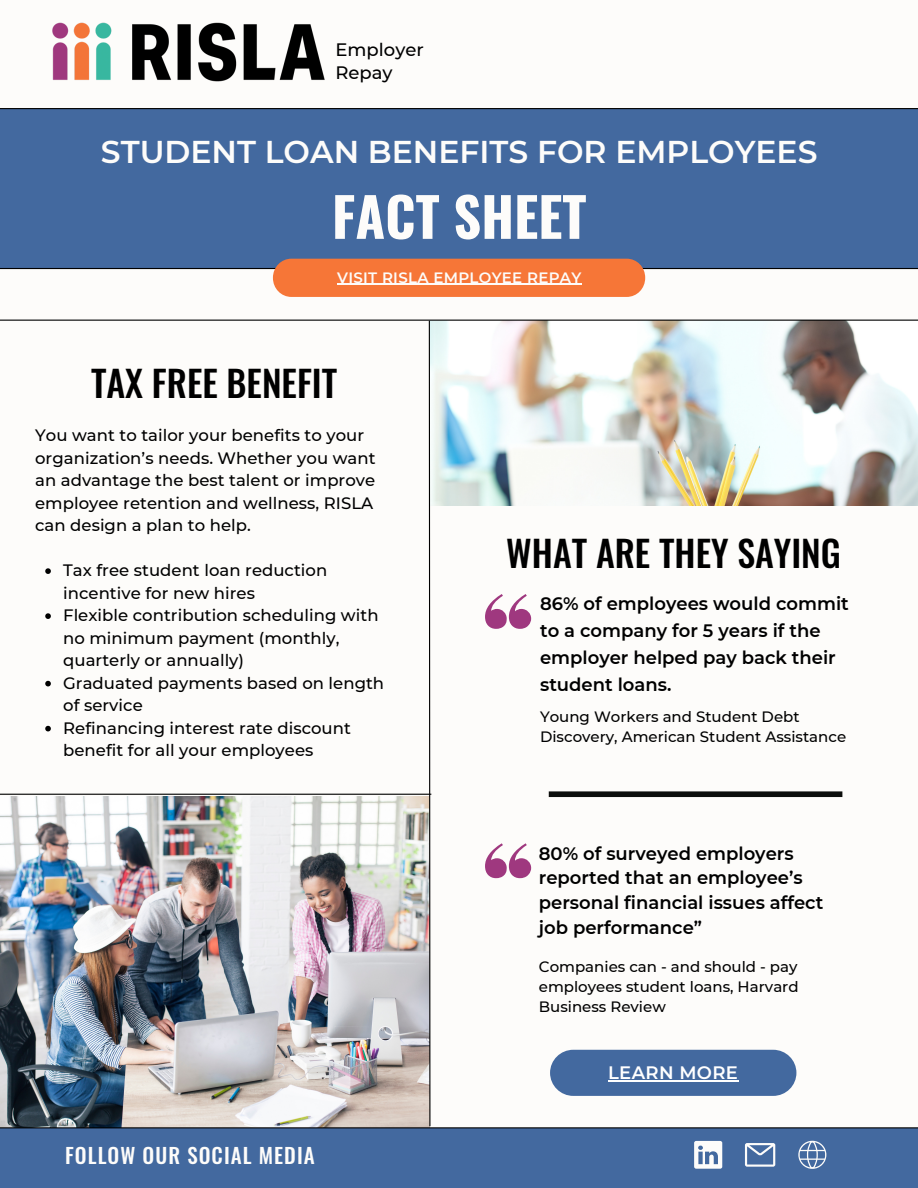
<style>
.page{position:relative;width:918px;height:1188px;background:#fdfcfa}
.page>*{position:absolute;margin:0;border:0;box-sizing:border-box;transform-origin:0 0}
.t1{font:700 54px "Oswald";color:#fdfcfa}
.t2{font:500 36px "Oswald";color:#000}
.t3{font:600 31.5px "Montserrat";color:#fdfcfa}
.t4{font:500 21px "Oswald";letter-spacing:.05em;color:#fdfcfa}
.t5{font:600 18px/27px "Montserrat";color:#000}
.t6{font:500 18px "Montserrat";color:#000}
.t7{font:600 18px "Montserrat";letter-spacing:.02em;color:#fff}
.t8{font:500 16.5px/22.5px "Montserrat";letter-spacing:.005em;color:#000}
.t9{font:500 15px/20.2px "Montserrat";color:#000}
.t10{font:600 15px "Montserrat";letter-spacing:.02em;color:#fdfcfa}
</style>
<div class="page">
<img style="left:0;top:797px;width:430px;height:332px">
<div style="left:0;top:109px;width:917px;height:159px;background:#43699f"></div>
<hr style="left:0;top:108px;width:918px;height:1px;background:#000">
<div style="left:0;top:1129px;width:917px;height:59px;background:#43699f"></div>
<hr style="left:0;top:268px;width:918px;height:1px;background:#000">
<hr style="left:0;top:1127px;width:918px;height:1px;background:#000">
<svg style="left:798px;top:1141px;width:28px;height:28px"></svg>
<svg style="left:745px;top:1143px;width:30px;height:24px"></svg>
<svg style="left:694px;top:1141px;width:28px;height:28px"></svg>
<img style="left:52px;top:22px;width:273px;height:60px">
<img style="left:431px;top:321px;width:487px;height:184px">
<svg style="left:428px;top:321px;width:3px;height:806px"></svg>
<div style="left:273px;top:259px;width:372px;height:38px;background:#f67637;border-radius:19px"></div>
<hr style="left:337px;top:284px;width:223px;height:1px;background:#fdfcfa">
<svg style="left:560px;top:284px;width:22px;height:1px"></svg>
<svg style="left:45px;top:568px;width:6px;height:6px"></svg>
<svg style="left:45px;top:613px;width:6px;height:6px"></svg>
<svg style="left:45px;top:681px;width:6px;height:5px"></svg>
<svg style="left:45px;top:726px;width:6px;height:5px"></svg>
<div style="left:550px;top:1050px;width:246px;height:46px;background:#43699f;border-radius:23px"></div>
<hr style="left:608px;top:1080px;width:130px;height:1px;background:#fff">
<div style="left:549px;top:791px;width:293px;height:6px;background:#0c0e0c"></div>
<svg style="left:485px;top:594px;width:46px;height:35px"></svg>
<svg style="left:485px;top:843px;width:46px;height:35px"></svg>
<hr style="left:0;top:794px;width:431px;height:1px;background:#000">
<hr style="left:0;top:320px;width:918px;height:1px;background:#000">
<p class="t6" style="left:336px;top:39px;width:90px">Employer</p>
<p class="t6" style="left:336px;top:61px;width:59px">Repay</p>
<p class="t3" style="left:101px;top:132px;width:718px">STUDENT LOAN BENEFITS FOR EMPLOYEES</p>
<p class="t1" style="left:332px;top:174px;width:256px">FACT SHEET</p>
<p class="t10" style="left:337px;top:268px;width:246px">VISIT RISLA EMPLOYEE REPAY</p>
<p class="t2" style="left:91px;top:355px;width:248px">TAX FREE BENEFIT</p>
<p class="t8" style="left:35px;top:424px;width:342px">You want to tailor your benefits to your organization’s needs. Whether you want an advantage the best talent or improve employee retention and wellness, RISLA can design a plan to help.</p>
<p class="t8" style="left:63px;top:559px;width:266px">Tax free student loan reduction incentive for new hires</p>
<p class="t8" style="left:63px;top:604px;width:317px">Flexible contribution scheduling with no minimum payment (monthly, quarterly or annually)</p>
<p class="t8" style="left:63px;top:672px;width:323px">Graduated payments based on length of service</p>
<p class="t8" style="left:63px;top:717px;width:289px">Refinancing interest rate discount benefit for all your employees</p>
<p class="t4" style="left:65px;top:1139px;width:251px">FOLLOW OUR SOCIAL MEDIA</p>
<p class="t2" style="left:506px;top:525px;width:336px">WHAT ARE THEY SAYING</p>
<p class="t5" style="left:540px;top:590px;width:310px">86% of employees would commit to a company for 5 years if the employer helped pay back their student loans.</p>
<p class="t9" style="left:540px;top:707px;width:308px">Young Workers and Student Debt<br>Discovery, American Student Assistance</p>
<p class="t5" style="left:539px;top:841px;width:286px;line-height:24.8px">80% of surveyed employers reported that an employee’s personal financial issues affect job performance”</p>
<p class="t9" style="left:539px;top:956px;width:261px;text-align:justify">Companies can - and should - pay employees student loans, Harvard Business Review</p>
<p class="t7" style="left:608px;top:1062px;width:131px">LEARN MORE</p>
</div>
